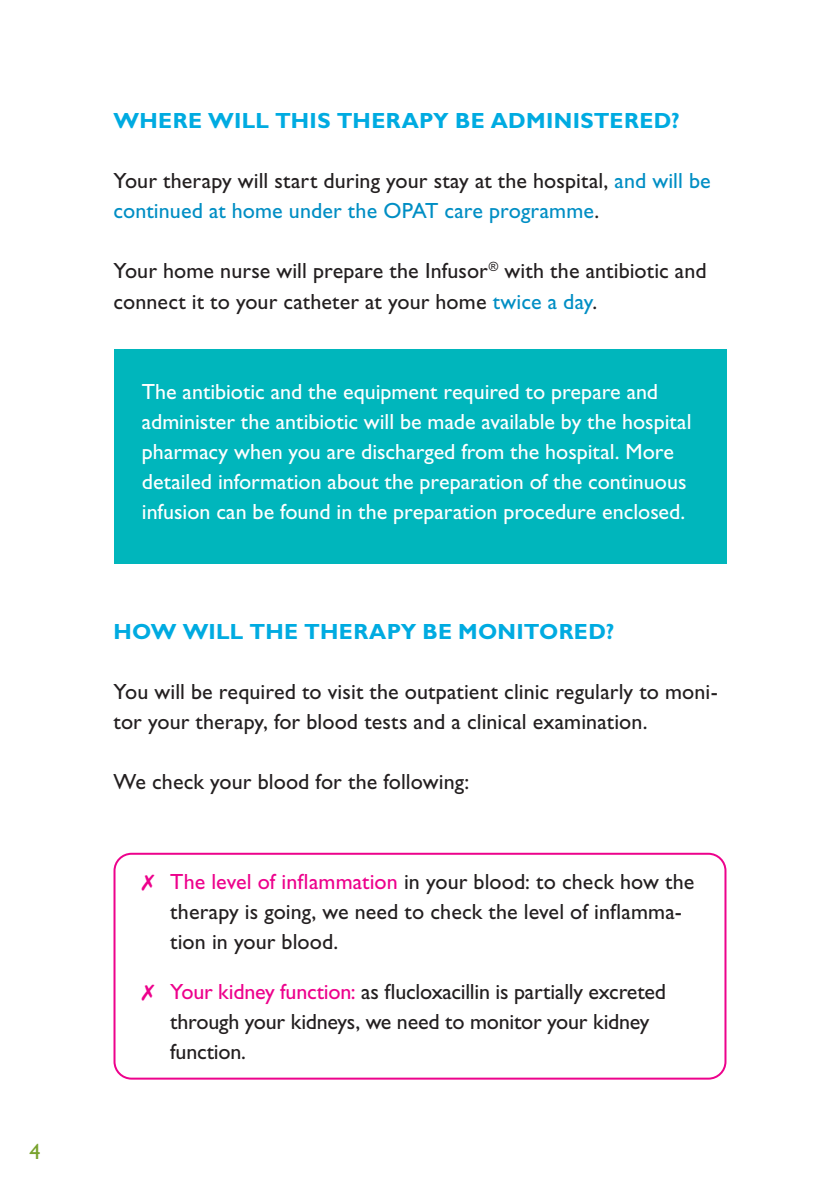
<style>
.page{position:relative;width:840px;height:1191px;background:#fff}
.page>*{position:absolute;margin:0;border:0;box-sizing:border-box;transform-origin:0 0}
.t1{font:22px/30px "Gill Sans Std";color:#231f20}
.t2{font:22px/30px "Gill Sans Std";color:#fff}
.t3{font:700 22px "Gill Sans Std";letter-spacing:.015em;color:#00abe1}
.t4{font:22px "Gill Sans Std";color:#78a22d}
.s1{color:#008ec4}
.s2{color:#ed028c}
</style>
<div class="page">
<div style="left:113px;top:852px;width:613px;height:227px;border:2px solid #ed028c;border-radius:17px"></div>
<div style="left:113px;top:349px;width:613px;height:214px;background:#00b6bc"></div>
<p class="t4" style="left:29px;top:1138px;width:13px">4</p>
<p class="t3" style="left:113px;top:108px;width:567px">WHERE WILL THIS THERAPY BE ADMINISTERED?</p>
<p class="t1" style="left:113px;top:166px;width:598px">Your therapy will start during your stay at the hospital, <span class="s1">and will be continued at home under the OPAT care programme</span>.</p>
<p class="t1" style="left:113px;top:256px;width:594px">Your home nurse will prepare the Infusor<sup>®</sup> with the antibiotic and connect it to your catheter at your home <span class="s1">twice a day</span>.</p>
<p class="t2" style="left:142px;top:376px;width:551px">The antibiotic and the equipment required to prepare and administer the antibiotic will be made available by the hospital pharmacy when you are discharged from the hospital. More detailed information about the preparation of the continuous infusion can be found in the preparation procedure enclosed.</p>
<p class="t3" style="left:113px;top:618px;width:502px">HOW WILL THE THERAPY BE MONITORED?</p>
<p class="t1" style="left:113px;top:676px;width:605px">You will be required to visit the outpatient clinic regularly to moni&shy;tor your therapy, for blood tests and a clinical examination.</p>
<p class="t1" style="left:113px;top:766px;width:357px">We check your blood for the following:</p>
<p class="t1" style="left:170px;top:866px;width:525px;text-indent:-28px"><span class="s2">✗ The level of inflammation</span> in your blood: to check how the therapy is going, we need to check the level of inflamma&shy;tion in your blood.</p>
<p class="t1" style="left:170px;top:976px;width:497px;text-indent:-28px"><span class="s2">✗ Your kidney function:</span> as flucloxacillin is partially excreted through your kidneys, we need to monitor your kidney function.</p>
</div>
